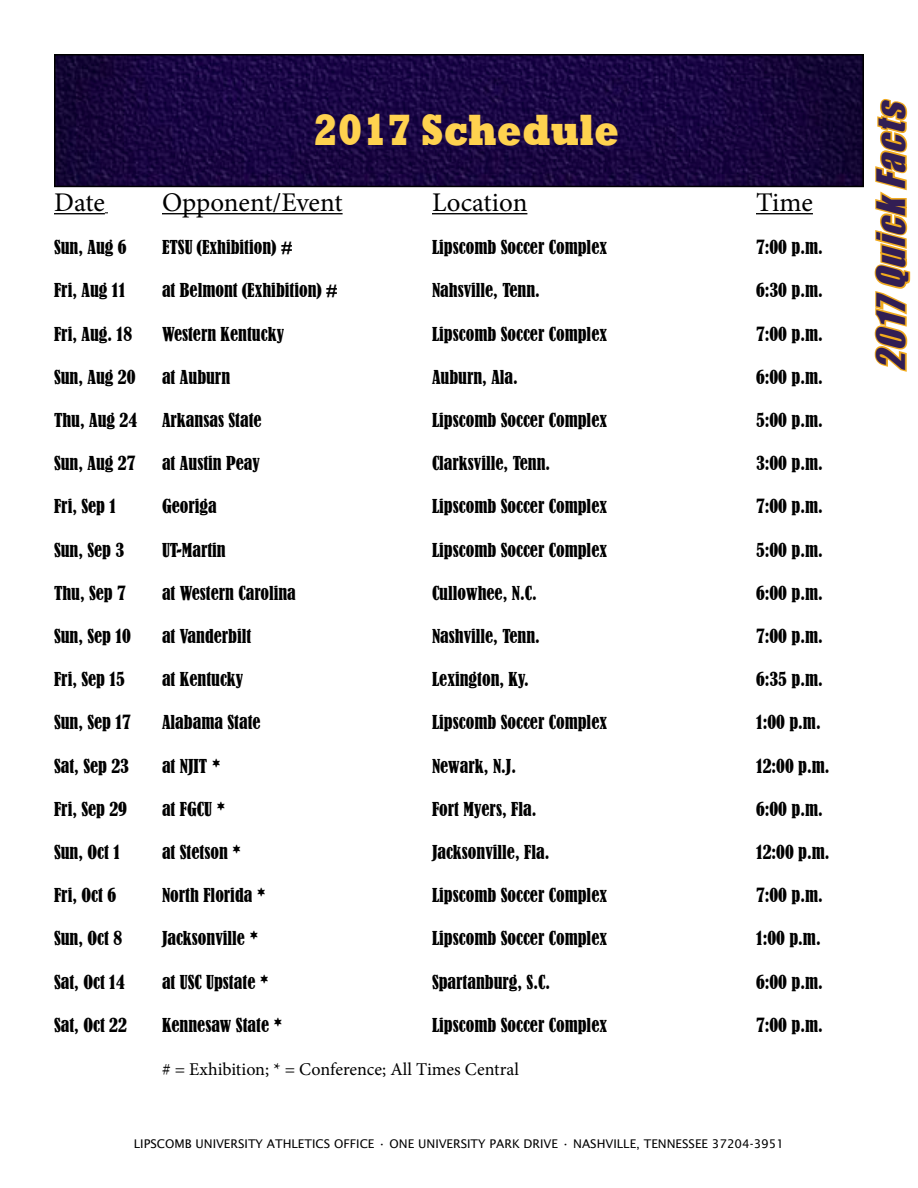
<style>
.page{position:relative;width:918px;height:1188px;background:#fff}
.page>*{position:absolute;margin:0;border:0;box-sizing:border-box;transform-origin:0 0}
.t1{font:800 45px "Rockwell";color:#ffd24f;scale:.8 1}
.t2{font:italic 36px "Impact";color:#321e54}
.t3{font:27px "Minion Pro";letter-spacing:-.005em;color:#000}
.t4{font:condensed 18px "Bernard";color:#000}
.t5{font:18px "Minion Pro";color:#000}
.t6{font:12px "Lucida Sans";color:#000}
</style>
<div class="page">
<svg style="left:874px;top:99px;width:37px;height:273px"></svg>
<img style="left:57px;top:57px;width:804px;height:127px">
<div style="left:54px;top:54px;width:810px;height:133px;border:2px solid #000"></div>
<hr style="left:54px;top:213px;width:51px;height:1px;background:#000">
<hr style="left:162px;top:213px;width:181px;height:1px;background:#000">
<hr style="left:432px;top:213px;width:95px;height:1px;background:#000">
<hr style="left:756px;top:213px;width:57px;height:1px;background:#000">
<h1 class="t1" style="left:313px;top:104px;width:384px">2017 Schedule</h1>
<h3 class="t3" style="left:54px;top:184px;width:52px">Date</h3>
<h3 class="t3" style="left:162px;top:184px;width:182px">Opponent/Event</h3>
<h3 class="t3" style="left:432px;top:184px;width:97px">Location</h3>
<h3 class="t3" style="left:756px;top:184px;width:58px">Time</h3>
<p class="t4" style="left:54px;top:237px;width:74px">Sun, Aug 6</p>
<p class="t4" style="left:162px;top:237px;width:132px">ETSU (Exhibition) #</p>
<p class="t4" style="left:432px;top:237px;width:177px">Lipscomb Soccer Complex</p>
<p class="t4" style="left:756px;top:237px;width:68px">7:00 p.m.</p>
<p class="t4" style="left:54px;top:280px;width:73px">Fri, Aug 11</p>
<p class="t4" style="left:162px;top:280px;width:177px">at Belmont (Exhibition) #</p>
<p class="t4" style="left:432px;top:280px;width:109px">Nahsville, Tenn.</p>
<p class="t4" style="left:756px;top:280px;width:68px">6:30 p.m.</p>
<p class="t4" style="left:54px;top:323px;width:80px">Fri, Aug. 18</p>
<p class="t4" style="left:162px;top:323px;width:124px">Western Kentucky</p>
<p class="t4" style="left:432px;top:323px;width:177px">Lipscomb Soccer Complex</p>
<p class="t4" style="left:756px;top:323px;width:68px">7:00 p.m.</p>
<p class="t4" style="left:54px;top:366px;width:83px">Sun, Aug 20</p>
<p class="t4" style="left:162px;top:366px;width:70px">at Auburn</p>
<p class="t4" style="left:432px;top:366px;width:87px">Auburn, Ala.</p>
<p class="t4" style="left:756px;top:366px;width:68px">6:00 p.m.</p>
<p class="t4" style="left:54px;top:410px;width:85px">Thu, Aug 24</p>
<p class="t4" style="left:162px;top:410px;width:101px">Arkansas State</p>
<p class="t4" style="left:432px;top:410px;width:177px">Lipscomb Soccer Complex</p>
<p class="t4" style="left:756px;top:410px;width:68px">5:00 p.m.</p>
<p class="t4" style="left:54px;top:453px;width:83px">Sun, Aug 27</p>
<p class="t4" style="left:162px;top:453px;width:100px">at Austin Peay</p>
<p class="t4" style="left:432px;top:453px;width:120px">Clarksville, Tenn.</p>
<p class="t4" style="left:756px;top:453px;width:68px">3:00 p.m.</p>
<p class="t4" style="left:54px;top:496px;width:64px">Fri, Sep 1</p>
<p class="t4" style="left:162px;top:496px;width:56px">Georiga</p>
<p class="t4" style="left:432px;top:496px;width:177px">Lipscomb Soccer Complex</p>
<p class="t4" style="left:756px;top:496px;width:68px">7:00 p.m.</p>
<p class="t4" style="left:54px;top:539px;width:72px">Sun, Sep 3</p>
<p class="t4" style="left:162px;top:539px;width:65px">UT-Martin</p>
<p class="t4" style="left:432px;top:539px;width:177px">Lipscomb Soccer Complex</p>
<p class="t4" style="left:756px;top:539px;width:68px">5:00 p.m.</p>
<p class="t4" style="left:54px;top:582px;width:74px">Thu, Sep 7</p>
<p class="t4" style="left:162px;top:582px;width:135px">at Western Carolina</p>
<p class="t4" style="left:432px;top:582px;width:106px">Cullowhee, N.C.</p>
<p class="t4" style="left:756px;top:582px;width:68px">6:00 p.m.</p>
<p class="t4" style="left:54px;top:626px;width:79px">Sun, Sep 10</p>
<p class="t4" style="left:162px;top:626px;width:91px">at Vanderbilt</p>
<p class="t4" style="left:432px;top:626px;width:109px">Nashville, Tenn.</p>
<p class="t4" style="left:756px;top:626px;width:68px">7:00 p.m.</p>
<p class="t4" style="left:54px;top:669px;width:73px">Fri, Sep 15</p>
<p class="t4" style="left:162px;top:669px;width:83px">at Kentucky</p>
<p class="t4" style="left:432px;top:669px;width:98px">Lexington, Ky.</p>
<p class="t4" style="left:756px;top:669px;width:68px">6:35 p.m.</p>
<p class="t4" style="left:54px;top:712px;width:79px">Sun, Sep 17</p>
<p class="t4" style="left:162px;top:712px;width:100px">Alabama State</p>
<p class="t4" style="left:432px;top:712px;width:177px">Lipscomb Soccer Complex</p>
<p class="t4" style="left:756px;top:712px;width:66px">1:00 p.m.</p>
<p class="t4" style="left:54px;top:755px;width:77px">Sat, Sep 23</p>
<p class="t4" style="left:162px;top:755px;width:60px">at NJIT *</p>
<p class="t4" style="left:432px;top:755px;width:86px">Newark, N.J.</p>
<p class="t4" style="left:756px;top:755px;width:75px">12:00 p.m.</p>
<p class="t4" style="left:54px;top:798px;width:75px">Fri, Sep 29</p>
<p class="t4" style="left:162px;top:798px;width:65px">at FGCU *</p>
<p class="t4" style="left:432px;top:798px;width:106px">Fort Myers, Fla.</p>
<p class="t4" style="left:756px;top:798px;width:68px">6:00 p.m.</p>
<p class="t4" style="left:54px;top:842px;width:68px">Sun, Oct 1</p>
<p class="t4" style="left:162px;top:842px;width:81px">at Stetson *</p>
<p class="t4" style="left:432px;top:842px;width:119px">Jacksonville, Fla.</p>
<p class="t4" style="left:756px;top:842px;width:75px">12:00 p.m.</p>
<p class="t4" style="left:54px;top:885px;width:64px">Fri, Oct 6</p>
<p class="t4" style="left:162px;top:885px;width:105px">North Florida *</p>
<p class="t4" style="left:432px;top:885px;width:177px">Lipscomb Soccer Complex</p>
<p class="t4" style="left:756px;top:885px;width:68px">7:00 p.m.</p>
<p class="t4" style="left:54px;top:928px;width:70px">Sun, Oct 8</p>
<p class="t4" style="left:162px;top:928px;width:98px">Jacksonville *</p>
<p class="t4" style="left:432px;top:928px;width:177px">Lipscomb Soccer Complex</p>
<p class="t4" style="left:756px;top:928px;width:66px">1:00 p.m.</p>
<p class="t4" style="left:54px;top:971px;width:72px">Sat, Oct 14</p>
<p class="t4" style="left:162px;top:971px;width:108px">at USC Upstate *</p>
<p class="t4" style="left:432px;top:971px;width:120px">Spartanburg, S.C.</p>
<p class="t4" style="left:756px;top:971px;width:68px">6:00 p.m.</p>
<p class="t4" style="left:54px;top:1014px;width:74px">Sat, Oct 22</p>
<p class="t4" style="left:162px;top:1014px;width:122px">Kennesaw State *</p>
<p class="t4" style="left:432px;top:1014px;width:177px">Lipscomb Soccer Complex</p>
<p class="t4" style="left:756px;top:1014px;width:68px">7:00 p.m.</p>
<p class="t5" style="left:162px;top:1057px;width:359px"># = Exhibition; * = Conference; All Times Central</p>
<p class="t6" style="left:134px;top:1137px;width:652px">LIPSCOMB UNIVERSITY ATHLETICS OFFICE • ONE UNIVERSITY PARK DRIVE • NASHVILLE, TENNESSEE 37204-3951</p>
<h2 class="t2" style="left:863px;top:371px;width:282px;rotate:-90deg">2017QuickFacts</h2>
</div>
